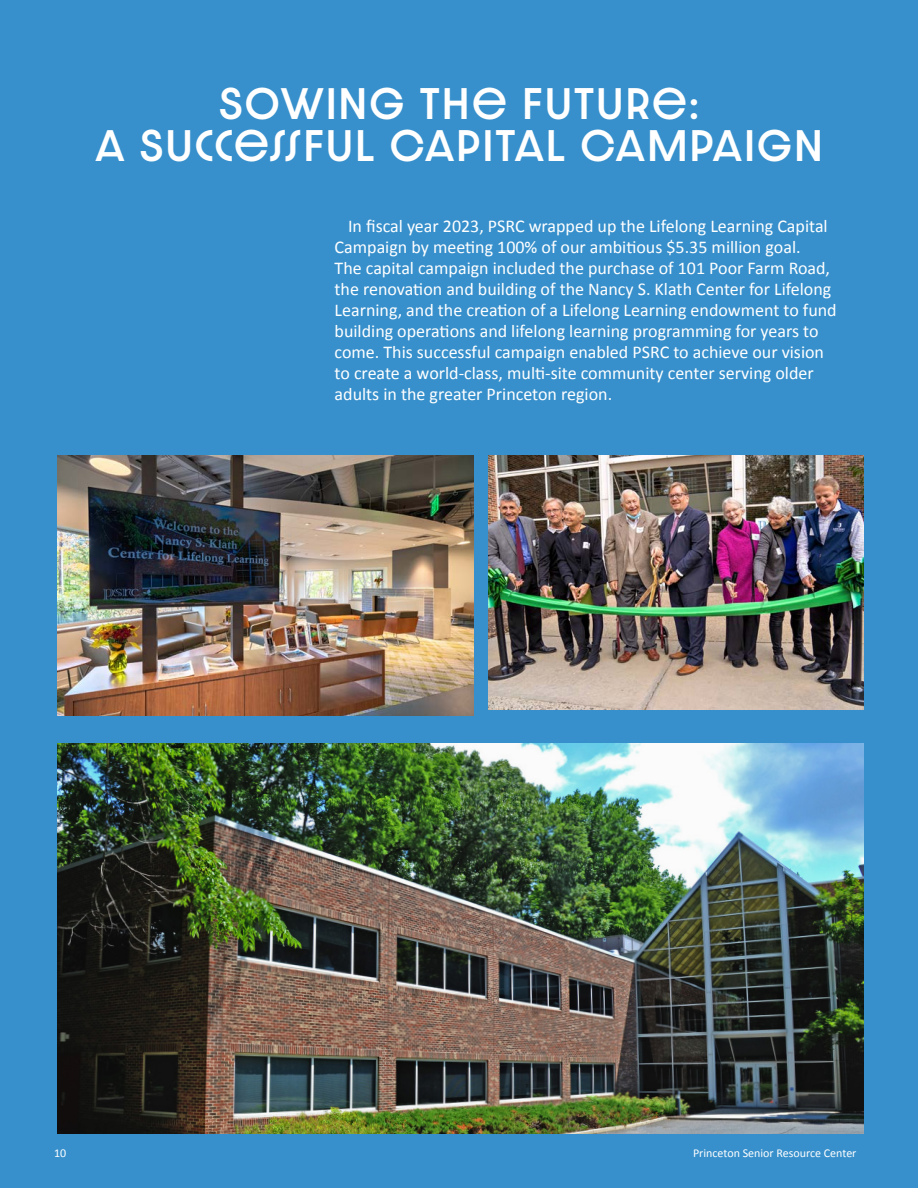
<style>
.page{position:relative;width:918px;height:1188px;background:#3790cc}
.page>*{position:absolute;margin:0;border:0;box-sizing:border-box;transform-origin:0 0}
.cover_text{font:500 37.5px "Dazzle Unicase";letter-spacing:.08em;color:#fff}
.body{font:18px/21px "Calibri";color:#fff}
.t1{font:12px "Calibri";color:#fff}
</style>
<div class="page">
<img style="left:57px;top:743px;width:807px;height:391px">
<img style="left:57px;top:455px;width:417px;height:261px">
<img style="left:489px;top:455px;width:375px;height:254px">
<p class="cover_text" style="left:220px;top:75px;width:480px">SOWING THE FUTURE:</p>
<p class="cover_text" style="left:96px;top:117px;width:728px">A SUCCESSFUL CAPITAL CAMPAIGN</p>
<p class="body" style="left:335px;top:215px;width:504px;text-indent:14px">In fiscal year 2023, PSRC wrapped up the Lifelong Learning Capital Campaign by meeting 100% of our ambitious $5.35 million goal.<br>The capital campaign included the purchase of 101 Poor Farm Road, the renovation and building of the Nancy S. Klath Center for Lifelong Learning, and the creation of a Lifelong Learning endowment to fund building operations and lifelong learning programming for years to come. This successful campaign enabled PSRC to achieve our vision to create a world-class, multi-site community center serving older adults in the greater Princeton region.</p>
<p class="t1" style="left:54px;top:1145px;width:14px">10</p>
<p class="t1" style="left:693px;top:1145px;width:165px">Princeton Senior Resource Center</p>
</div>
